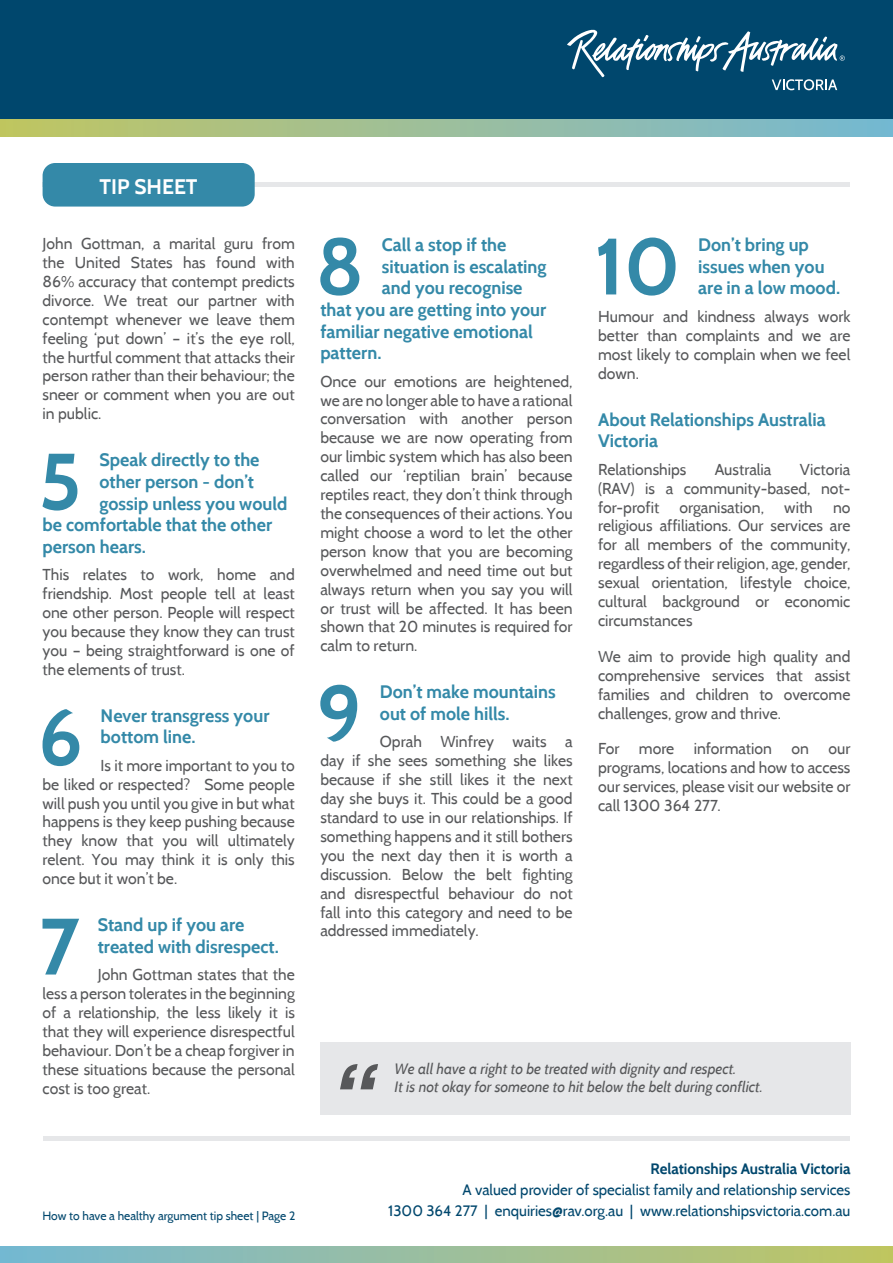
<style>
.page{position:relative;width:893px;height:1263px;background:#fff}
.page>*{position:absolute;margin:0;border:0;box-sizing:border-box;transform-origin:0 0}
.t1{font:italic 700 87px "Arial";color:#57585a}
.Paragraph_Heading{font:700 79.65px "Cabin";color:#3489a8}
.t2{font:700 21px "Cabin";color:#fff}
.Paragraph_Heading-2{font:700 18px/21.6px "Cabin";color:#3489a8}
.Paragraph_Heading_no{font:700 18px/21.6px "Cabin";color:#3489a8}
.Text{font:15.75px/18.9px "Cabin";color:#57585a;text-align:justify}
.t3{font:15px "Cabin";color:#00476d}
.t4{font:italic 15px/18px "Cabin";color:#57585a}
.t5{font:700 15px "Cabin";color:#00476d}
.t6{font:12px "Cabin";color:#00476d}
</style>
<div class="page">
<hr style="left:43px;top:1137px;width:807px;height:4px;background:#e6e7e9">
<div style="left:320px;top:1042px;width:530px;height:73px;background:#e6e7e9"></div>
<hr style="left:43px;top:183px;width:807px;height:4px;background:#e6e7e9">
<div style="left:43px;top:163px;width:212px;height:44px;background:#3489a8;border-radius:13px"></div>
<div style="left:0;top:0;width:893px;height:120px;background:#00476d"></div>
<svg style="left:567px;top:30px;width:278px;height:60px"></svg>
<div style="left:0;top:1246px;width:893px;height:17px;background:linear-gradient(to right,#75b8d4,#c1c563)"></div>
<div style="left:0;top:120px;width:893px;height:17px;background:linear-gradient(to right,#c1c562,#76b8d4)"></div>
<p class="t2" style="left:100px;top:174px;width:100px">TIP SHEET</p>
<p class="Text" style="left:43px;top:234px;width:254px">John Gottman, a marital guru from the United States has found with 86% accuracy that contempt predicts divorce. We treat our partner with contempt whenever we leave them feeling ‘put down’ – it’s the eye roll, the hurtful comment that attacks their person rather than their behaviour; the sneer or comment when you are out in public.</p>
<p class="Paragraph_Heading" style="left:39px;top:433px;width:44px">5</p>
<p class="Paragraph_Heading-2" style="left:99px;top:449px;width:162px">Speak directly to the</p>
<p class="Paragraph_Heading-2" style="left:99px;top:471px;width:156px">other person - don’t</p>
<p class="Paragraph_Heading-2" style="left:99px;top:492px;width:190px">gossip unless you would</p>
<p class="Paragraph_Heading-2" style="left:43px;top:514px;width:231px">be comfortable that the other</p>
<p class="Paragraph_Heading-2" style="left:43px;top:536px;width:105px">person hears.</p>
<p class="Text" style="left:43px;top:565px;width:254px">This relates to work, home and friendship. Most people tell at least one other person. People will respect you because they know they can trust you – being straightforward is one of the elements of trust.</p>
<p class="Paragraph_Heading" style="left:38px;top:689px;width:46px">6</p>
<p class="Paragraph_Heading-2" style="left:101px;top:705px;width:170px">Never transgress your bottom line.</p>
<p class="Text" style="left:43px;top:756px;width:254px;text-indent:58px">Is it more important to you to be liked or respected? Some people will push you until you give in but what happens is they keep pushing because they know that you will ultimately relent. You may think it is only this once but it won’t be.</p>
<p class="Paragraph_Heading" style="left:39px;top:898px;width:42px">7</p>
<p class="Paragraph_Heading-2" style="left:98px;top:914px;width:183px">Stand up if you are treated with disrespect.</p>
<p class="Text" style="left:43px;top:965px;width:254px;text-indent:55px">John Gottman states that the less a person tolerates in the beginning of a relationship, the less likely it is that they will experience disrespectful behaviour. Don’t be a cheap forgiver in these situations because the personal cost is too great.</p>
<p class="Paragraph_Heading" style="left:316px;top:218px;width:49px">8</p>
<p class="Paragraph_Heading-2" style="left:382px;top:234px;width:126px">Call a stop if the</p>
<p class="Paragraph_Heading-2" style="left:382px;top:256px;width:166px">situation is escalating</p>
<p class="Paragraph_Heading-2" style="left:382px;top:277px;width:142px">and you recognise</p>
<p class="Paragraph_Heading-2" style="left:320px;top:299px;width:228px">that you are getting into your</p>
<p class="Paragraph_Heading-2" style="left:320px;top:320px;width:214px">familiar negative emotional</p>
<p class="Paragraph_Heading-2" style="left:320px;top:342px;width:63px">pattern.</p>
<p class="Text" style="left:320px;top:372px;width:254px">Once our emotions are heightened, we are no longer able to have a rational conversation with another person because we are now operating from our limbic system which has also been called our ‘reptilian brain’ because reptiles react, they don’t think through the consequences of their actions. You might choose a word to let the other person know that you are becoming overwhelmed and need time out but always return when you say you will or trust will be affected. It has been shown that 20 minutes is required for calm to return.</p>
<p class="Paragraph_Heading" style="left:317px;top:665px;width:46px">9</p>
<p class="Paragraph_Heading-2" style="left:380px;top:681px;width:177px">Don’t make mountains out of mole hills.</p>
<p class="Text" style="left:320px;top:732px;width:254px;text-indent:60px">Oprah Winfrey waits a day if she sees something she likes because if she still likes it the next day she buys it. This could be a good standard to use in our relationships. If something happens and it still bothers you the next day then it is worth a discussion. Below the belt fighting and disrespectful behaviour do not fall into this category and need to be addressed immediately.</p>
<p class="Paragraph_Heading" style="left:595px;top:218px;width:87px">10</p>
<p class="Paragraph_Heading-2" style="left:698px;top:234px;width:144px">Don’t bring up issues when you are in a low mood.</p>
<p class="Text" style="left:598px;top:307px;width:254px">Humour and kindness always work better than complaints and we are most likely to complain when we feel down.</p>
<p class="Paragraph_Heading_no" style="left:598px;top:408px;width:229px">About Relationships Australia<br>Victoria</p>
<p class="Text" style="left:598px;top:460px;width:90px">Relationships</p>
<p class="Text" style="left:715px;top:460px;width:58px">Australia</p>
<p class="Text" style="left:598px;top:460px;width:254px;text-indent:202px">Victoria (RAV) is a community-based, not&shy;for-profit</p>
<p class="Text" style="left:679px;top:497px;width:86px">organisation,</p>
<p class="Text" style="left:784px;top:497px;width:30px">with</p>
<p class="Text" style="left:598px;top:497px;width:254px;text-indent:235px">no religious affiliations. Our services are for all members of the community, regardless of their religion, age, gender, sexual orientation, lifestyle choice, cultural background or economic circumstances</p>
<p class="Text" style="left:598px;top:647px;width:254px">We aim to provide high quality and comprehensive services that assist families and children to overcome challenges, grow and thrive.</p>
<p class="Text" style="left:598px;top:739px;width:254px">For more information on our programs, locations and how to access our services, please visit our website or call 1300 364 277.</p>
<p class="t1" style="left:329px;top:1038px;width:45px">“</p>
<p class="t4" style="left:394px;top:1060px;width:370px">We all have a right to be treated with dignity and respect.<br>It is not okay for someone to hit below the belt during conflict.</p>
<p class="t6" style="left:43px;top:1209px;width:254px">How to have a healthy argument tip sheet | Page 2</p>
<p class="t5" style="left:651px;top:1160px;width:201px">Relationships Australia Victoria</p>
<p class="t3" style="left:462px;top:1180px;width:390px">A valued provider of specialist family and relationship services</p>
<p class="t3" style="left:388px;top:1201px;width:464px">1300 364 277 | enquiries@rav.org.au | www.relationshipsvictoria.com.au</p>
</div>
